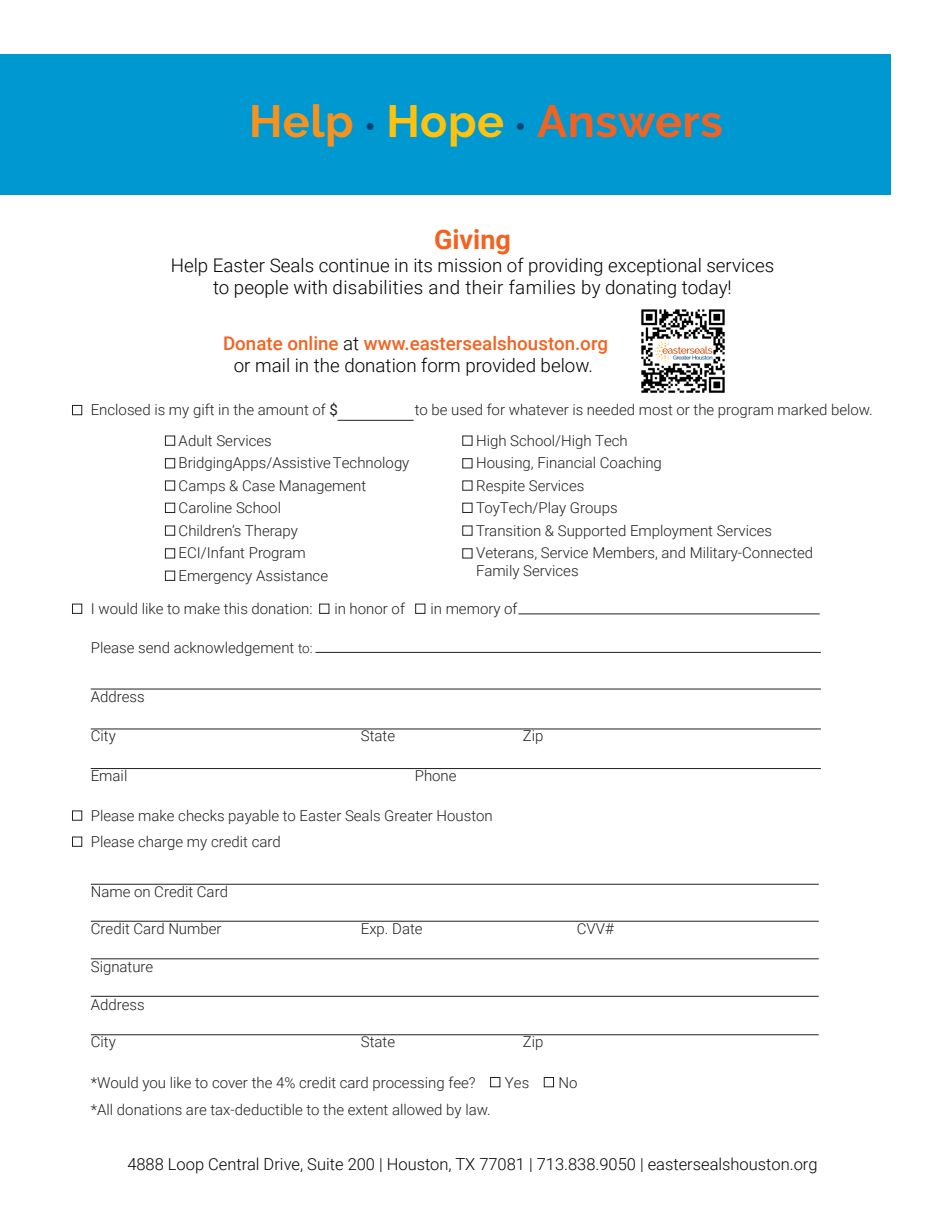
<style>
.page{position:relative;width:945px;height:1215px;background:#fff}
.page>*{position:absolute;margin:0;border:0;box-sizing:border-box;transform-origin:0 0}
.t1{font:700 45px "Raleway";letter-spacing:.01em;color:#f26322}
.t2{font:700 27px "Roboto";color:#f26322}
.t3{font:300 18.75px "Roboto";color:#000}
.t4{font:300 18.75px "Roboto";letter-spacing:.02em;color:#000}
.t5{font:500 18.75px "Roboto";color:#f26322}
.t6{font:300 16.5px "Roboto";color:#040503}
.t7{font:300 15px/18px "Roboto";color:#231f20}
.s1{color:#f7931d}
.s2{font-family:"Minion Pro";color:#004473}
.s3{color:#ffc20d}
.s4{font-weight:300;color:#000}
.s5{font-weight:400}
.s6{font-size:13.5px}
</style>
<div class="page">
<div style="left:0;top:54px;width:891px;height:141px;background:#0098d1"></div>
<hr style="left:91px;top:884px;width:728px;height:1px;background:#231f20">
<hr style="left:91px;top:921px;width:728px;height:1px;background:#231f20">
<hr style="left:91px;top:959px;width:728px;height:1px;background:#231f20">
<hr style="left:91px;top:996px;width:728px;height:1px;background:#231f20">
<hr style="left:91px;top:1035px;width:728px;height:1px;background:#231f20">
<div style="left:72px;top:811px;width:10px;height:10px;border:1px solid #231f20"></div>
<hr style="left:91px;top:689px;width:730px;height:1px;background:#231f20">
<hr style="left:91px;top:729px;width:730px;height:1px;background:#231f20">
<hr style="left:91px;top:768px;width:730px;height:1px;background:#231f20">
<hr style="left:315px;top:652px;width:506px;height:1px;background:#231f20">
<div style="left:72px;top:604px;width:10px;height:10px;border:1px solid #231f20"></div>
<hr style="left:518px;top:614px;width:302px;height:1px;background:#231f20">
<div style="left:319px;top:604px;width:10px;height:10px;border:1px solid #231f20"></div>
<div style="left:415px;top:604px;width:10px;height:10px;border:1px solid #231f20"></div>
<div style="left:165px;top:436px;width:10px;height:10px;border:1px solid #231f20"></div>
<div style="left:165px;top:458px;width:10px;height:10px;border:1px solid #231f20"></div>
<div style="left:165px;top:481px;width:10px;height:10px;border:1px solid #231f20"></div>
<div style="left:165px;top:503px;width:10px;height:10px;border:1px solid #231f20"></div>
<div style="left:165px;top:526px;width:10px;height:10px;border:1px solid #231f20"></div>
<div style="left:165px;top:548px;width:10px;height:10px;border:1px solid #231f20"></div>
<div style="left:462px;top:436px;width:10px;height:10px;border:1px solid #231f20"></div>
<div style="left:462px;top:458px;width:10px;height:10px;border:1px solid #231f20"></div>
<div style="left:462px;top:481px;width:10px;height:10px;border:1px solid #231f20"></div>
<div style="left:462px;top:503px;width:10px;height:10px;border:1px solid #231f20"></div>
<div style="left:462px;top:526px;width:10px;height:10px;border:1px solid #231f20"></div>
<div style="left:462px;top:548px;width:10px;height:10px;border:1px solid #231f20"></div>
<div style="left:72px;top:405px;width:10px;height:10px;border:1px solid #231f20"></div>
<hr style="left:338px;top:420px;width:76px;height:1px;background:#231f20">
<div style="left:165px;top:571px;width:10px;height:10px;border:1px solid #231f20"></div>
<img style="left:641px;top:309px;width:84px;height:84px">
<div style="left:490px;top:1077px;width:10px;height:10px;border:1px solid #231f20"></div>
<div style="left:544px;top:1077px;width:10px;height:10px;border:1px solid #231f20"></div>
<div style="left:72px;top:837px;width:10px;height:10px;border:1px solid #231f20"></div>
<p class="t1" style="left:249px;top:95px;width:475px"><span class="s1">Help</span> <span class="s2">·</span> <span class="s3">Hope</span> <span class="s2">·</span> Answers</p>
<p class="t2" style="left:434px;top:221px;width:78px">Giving</p>
<p class="t3" style="left:171px;top:252px;width:605px">Help Easter Seals continue in its mission of providing exceptional services</p>
<p class="t4" style="left:213px;top:275px;width:520px">to people with disabilities and their families by donating today!</p>
<p class="t5" style="left:223px;top:330px;width:387px">Donate online <span class="s4">at</span> www.eastersealshouston.org</p>
<p class="t3" style="left:234px;top:352px;width:361px">or mail in the donation form provided below.</p>
<p class="t7" style="left:91px;top:401px;width:249px">Enclosed is my gift in the amount of <span class="s5">$</span></p>
<p class="t7" style="left:415px;top:401px;width:460px">to be used for whatever is needed most or the program marked below.</p>
<p class="t7" style="left:179px;top:431px;width:95px">Adult Services</p>
<p class="t7" style="left:179px;top:453px;width:232px">BridgingApps/Assistive Technology</p>
<p class="t7" style="left:179px;top:476px;width:189px">Camps &amp; Case Management</p>
<p class="t7" style="left:179px;top:498px;width:104px">Caroline School</p>
<p class="t7" style="left:179px;top:521px;width:121px">Children’s Therapy</p>
<p class="t7" style="left:179px;top:543px;width:129px">ECI/Infant Program</p>
<p class="t7" style="left:179px;top:566px;width:151px">Emergency Assistance</p>
<p class="t7" style="left:476px;top:431px;width:153px">High School/High Tech</p>
<p class="t7" style="left:476px;top:453px;width:187px">Housing, Financial Coaching</p>
<p class="t7" style="left:476px;top:476px;width:110px">Respite Services</p>
<p class="t7" style="left:476px;top:498px;width:143px">ToyTech/Play Groups</p>
<p class="t7" style="left:476px;top:521px;width:298px">Transition &amp; Supported Employment Services</p>
<p class="t7" style="left:476px;top:543px;width:339px">Veterans, Service Members, and Military-Connected<br>Family Services</p>
<p class="t7" style="left:91px;top:599px;width:223px">I would like to make this donation:</p>
<p class="t7" style="left:334px;top:599px;width:72px">in honor of</p>
<p class="t7" style="left:430px;top:599px;width:89px">in memory of</p>
<p class="t7" style="left:91px;top:638px;width:223px">Please send acknowledgement <span class="s6">to:</span></p>
<p class="t7" style="left:91px;top:687px;width:55px">Address</p>
<p class="t7" style="left:91px;top:726px;width:27px">City</p>
<p class="t7" style="left:361px;top:726px;width:36px">State</p>
<p class="t7" style="left:523px;top:726px;width:22px">Zip</p>
<p class="t7" style="left:91px;top:766px;width:38px">Email</p>
<p class="t7" style="left:415px;top:766px;width:43px">Phone</p>
<p class="t7" style="left:91px;top:806px;width:403px">Please make checks payable to Easter Seals Greater Houston</p>
<p class="t7" style="left:91px;top:832px;width:192px">Please charge my credit card</p>
<p class="t7" style="left:91px;top:882px;width:139px">Name on Credit Card</p>
<p class="t7" style="left:91px;top:919px;width:132px">Credit Card Number</p>
<p class="t7" style="left:361px;top:919px;width:63px">Exp. Date</p>
<p class="t7" style="left:577px;top:919px;width:38px">CVV#</p>
<p class="t7" style="left:91px;top:957px;width:64px">Signature</p>
<p class="t7" style="left:91px;top:995px;width:55px">Address</p>
<p class="t7" style="left:91px;top:1032px;width:27px">City</p>
<p class="t7" style="left:361px;top:1032px;width:36px">State</p>
<p class="t7" style="left:523px;top:1032px;width:22px">Zip</p>
<p class="t7" style="left:91px;top:1073px;width:386px">*Would you like to cover the 4% credit card processing fee?</p>
<p class="t7" style="left:505px;top:1073px;width:26px">Yes</p>
<p class="t7" style="left:558px;top:1073px;width:21px">No</p>
<p class="t7" style="left:91px;top:1100px;width:401px">*All donations are tax-deductible to the extent allowed by law.</p>
<p class="t6" style="left:127px;top:1152px;width:692px">4888 Loop Central Drive, Suite 200 | Houston, TX 77081 | 713.838.9050 | eastersealshouston.org</p>
</div>
